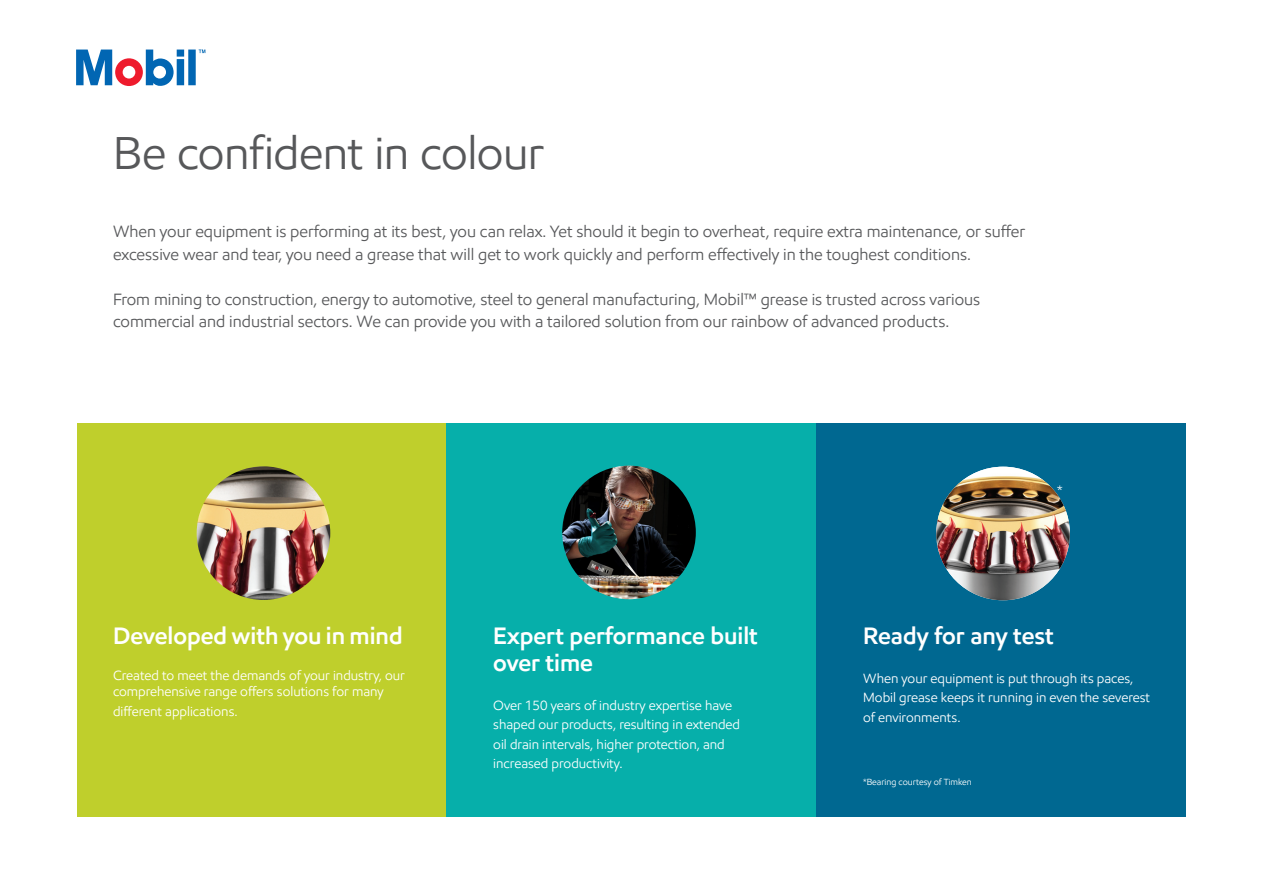
<style>
.page{position:relative;width:1263px;height:893px;background:#fff}
.page>*{position:absolute;margin:0;border:0;box-sizing:border-box;transform-origin:0 0}
.t1{font:46.5px "E Mprint";letter-spacing:-.01em;color:#57585a}
.t2{font:600 24px/27px "E Mprint";color:#fff}
.t3{font:16.5px/22.5px "E Mprint";color:#57585a}
.t4{font:13.5px/19.5px "E Mprint";color:#fff}
.t5{font:9px "E Mprint";color:#fff}
</style>
<div class="page">
<div style="left:77px;top:423px;width:369px;height:393px;background:#bfcf2c"></div>
<div style="left:446px;top:423px;width:370px;height:393px;background:#06afaa"></div>
<div style="left:816px;top:423px;width:370px;height:393px;background:#006891"></div>
<img style="left:562px;top:466px;width:134px;height:133px;border-radius:67px">
<img style="left:936px;top:467px;width:134px;height:133px;border-radius:67px">
<img style="left:197px;top:466px;width:133px;height:134px;border-radius:67px">
<svg style="left:76px;top:50px;width:129px;height:36px"></svg>
<p class="t1" style="left:113px;top:124px;width:433px">Be confident in colour</p>
<p class="t3" style="left:113px;top:220px;width:914px">When your equipment is performing at its best, you can relax. Yet should it begin to overheat, require extra maintenance, or suffer excessive wear and tear, you need a grease that will get to work quickly and perform effectively in the toughest conditions.</p>
<p class="t3" style="left:113px;top:288px;width:869px">From mining to construction, energy to automotive, steel to general manufacturing, Mobil™ grease is trusted across various commercial and industrial sectors. We can provide you with a tailored solution from our rainbow of advanced products.</p>
<p class="t4" style="left:1057px;top:480px;width:7px">*</p>
<p class="t2" style="left:113px;top:622px;width:291px">Developed with you in mind</p>
<p class="t4" style="left:113px;top:667px;width:293px;line-height:16.5px">Created to meet the demands of your industry, our comprehensive range offers solutions for many</p>
<p class="t4" style="left:113px;top:701px;width:126px">different applications.</p>
<p class="t2" style="left:493px;top:622px;width:266px">Expert performance built over time</p>
<p class="t4" style="left:493px;top:695px;width:248px">Over 150 years of industry expertise have shaped our products, resulting in extended oil drain intervals, higher protection, and increased productivity.</p>
<p class="t2" style="left:863px;top:622px;width:192px">Ready for any test</p>
<p class="t4" style="left:863px;top:668px;width:288px">When your equipment is put through its paces,<br>Mobil grease keeps it running in even the severest of environments.</p>
<p class="t5" style="left:863px;top:776px;width:110px">*Bearing courtesy of Timken</p>
</div>
